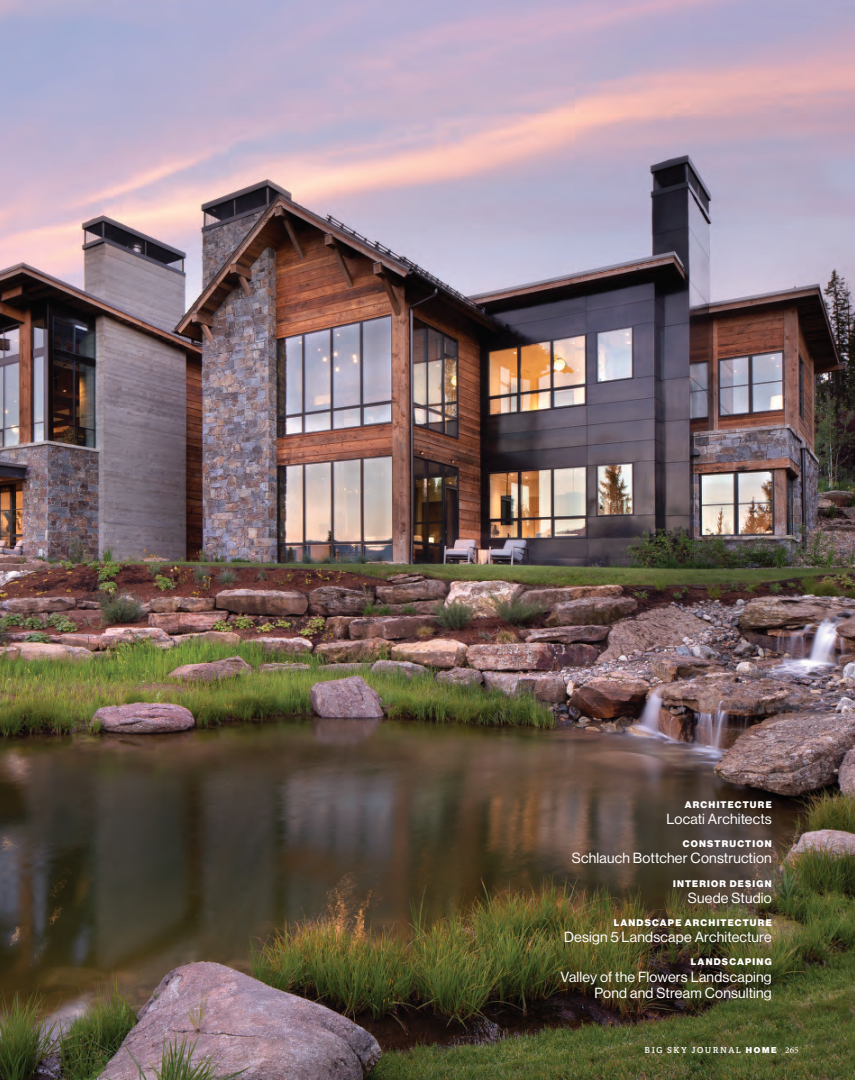
<style>
.page{position:relative;width:855px;height:1080px;background:#fff}
.page>*{position:absolute;margin:0;border:0;box-sizing:border-box;transform-origin:0 0}
.BSJ_HOME_Body{font:14.38px "N Haas Grotesk DS Pro 55 Rg";letter-spacing:.015em;color:#fff}
.BSJ_HOME_Body-2{font:9.38px "N Haas Grotesk DS Pro 95 Blk";letter-spacing:.13em;color:#fff}
.t1{font:600 8.25px "Adelle";letter-spacing:.18em;color:#fff}
.s1{font-family:"N Haas Grotesk DS Pro 95 Blk";font-weight:400}
.s2{font-family:"Minion Pro";font-weight:400;font-size:9px}
</style>
<div class="page">
<img style="left:0;top:0;width:855px;height:1080px">
<p class="BSJ_HOME_Body-2" style="left:685px;top:799px;width:88px">ARCHITECTURE</p>
<p class="BSJ_HOME_Body" style="left:667px;top:811px;width:107px">Locati Architects</p>
<p class="BSJ_HOME_Body-2" style="left:683px;top:838px;width:90px">CONSTRUCTION</p>
<p class="BSJ_HOME_Body" style="left:572px;top:850px;width:202px">Schlauch Bottcher Construction</p>
<p class="BSJ_HOME_Body-2" style="left:673px;top:878px;width:100px">INTERIOR DESIGN</p>
<p class="BSJ_HOME_Body" style="left:688px;top:890px;width:86px">Suede Studio</p>
<p class="BSJ_HOME_Body-2" style="left:614px;top:917px;width:159px">LANDSCAPE ARCHITECTURE</p>
<p class="BSJ_HOME_Body" style="left:564px;top:929px;width:209px">Design 5 Landscape Architecture</p>
<p class="BSJ_HOME_Body-2" style="left:691px;top:957px;width:82px">LANDSCAPING</p>
<p class="BSJ_HOME_Body" style="left:561px;top:968px;width:213px">Valley of the Flowers Landscaping</p>
<p class="BSJ_HOME_Body" style="left:595px;top:985px;width:179px">Pond and Stream Consulting</p>
<p class="t1" style="left:645px;top:1045px;width:156px">BIG SKY JOURNAL <span class="s1">HOME</span> <span class="s2">265</span></p>
</div>
